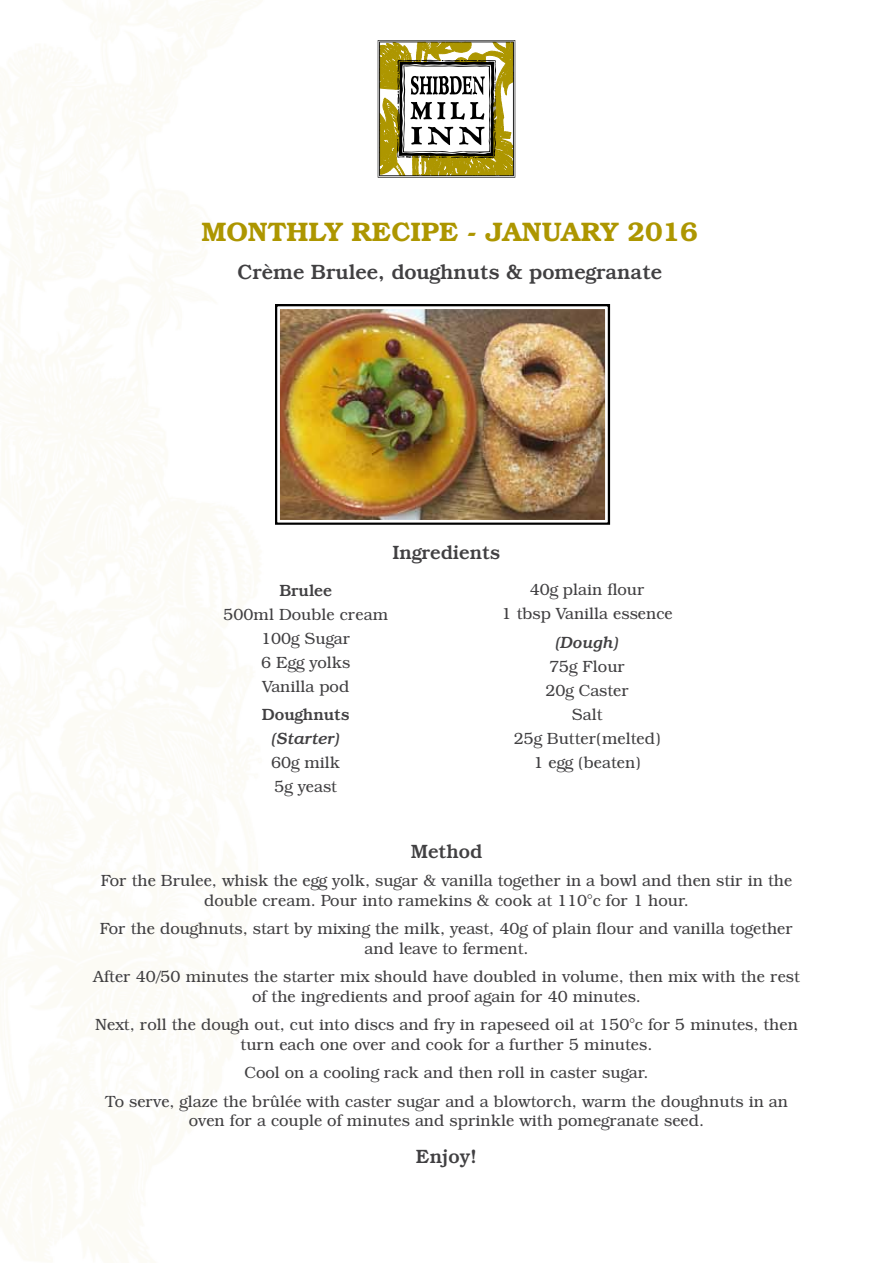
<style>
.page{position:relative;width:893px;height:1263px;background:#fff}
.page>*{position:absolute;margin:0;border:0;box-sizing:border-box;transform-origin:0 0}
.t1{font:600 27px "Bookman IT Cby BT";color:#ad9600}
.t2{font:500 21px "Bookman IT Cby BT";color:#414042}
.t3{font:500 19.5px "Bookman IT Cby BT";color:#414042}
.t4{font:300 16.5px/24px "Bookman IT Cby BT";color:#414042;text-align:center}
.t5{font:italic 500 16.5px "Bookman IT Cby BT";color:#414042}
.t6{font:500 16.5px "Bookman IT Cby BT";color:#414042}
</style>
<div class="page">
<svg style="left:378px;top:40px;width:137px;height:138px"></svg>
<div style="left:275px;top:304px;width:335px;height:221px;border:3px solid #000"></div>
<img style="left:280px;top:310px;width:325px;height:209px">
<div style="left:277px;top:307px;width:331px;height:215px;border:2px solid #fff"></div>
<h1 class="t1" style="left:202px;top:215px;width:498px">MONTHLY RECIPE - JANUARY 2016</h1>
<p class="t2" style="left:237px;top:259px;width:426px">Crème Brulee, doughnuts &amp; pomegranate</p>
<p class="t3" style="left:393px;top:541px;width:109px">Ingredients</p>
<p class="t6" style="left:279px;top:580px;width:54px">Brulee</p>
<p class="t4" style="left:223px;top:602px;width:166px">500ml Double cream<br>100g Sugar<br>6 Egg yolks<br>Vanilla pod</p>
<p class="t6" style="left:262px;top:704px;width:89px">Doughnuts</p>
<p class="t5" style="left:271px;top:728px;width:71px">(Starter)</p>
<p class="t4" style="left:271px;top:751px;width:71px;text-align:left">60g milk<br>5g yeast</p>
<p class="t4" style="left:502px;top:578px;width:173px">40g plain flour<br>1 tbsp Vanilla essence</p>
<p class="t5" style="left:555px;top:632px;width:67px">(Dough)</p>
<p class="t4" style="left:514px;top:654px;width:149px">75g Flour<br>20g Caster<br>Salt<br>25g Butter(melted)<br>1 egg (beaten)</p>
<p class="t3" style="left:411px;top:839px;width:73px">Method</p>
<p class="t4" style="left:101px;top:870px;width:693px;line-height:19.8px">For the Brulee, whisk the egg yolk, sugar &amp; vanilla together in a bowl and then stir in the double cream. Pour into ramekins &amp; cook at 110°c for 1 hour.</p>
<p class="t4" style="left:100px;top:918px;width:695px;line-height:19.8px">For the doughnuts, start by mixing the milk, yeast, 40g of plain flour and vanilla together and leave to ferment.</p>
<p class="t4" style="left:93px;top:967px;width:708px;line-height:19.8px">After 40/50 minutes the starter mix should have doubled in volume, then mix with the rest of the ingredients and proof again for 40 minutes.</p>
<p class="t4" style="left:95px;top:1015px;width:704px;line-height:19.8px">Next, roll the dough out, cut into discs and fry in rapeseed oil at 150°c for 5 minutes, then turn each one over and cook for a further 5 minutes.</p>
<p class="t4" style="left:105px;top:1058px;width:685px;line-height:28.3px">Cool on a cooling rack and then roll in caster sugar.<br>To serve, glaze the brûlée with caster sugar and a blowtorch, warm the doughnuts in an</p>
<p class="t4" style="left:189px;top:1109px;width:517px">oven for a couple of minutes and sprinkle with pomegranate seed.</p>
<p class="t3" style="left:416px;top:1144px;width:63px">Enjoy!</p>
</div>
